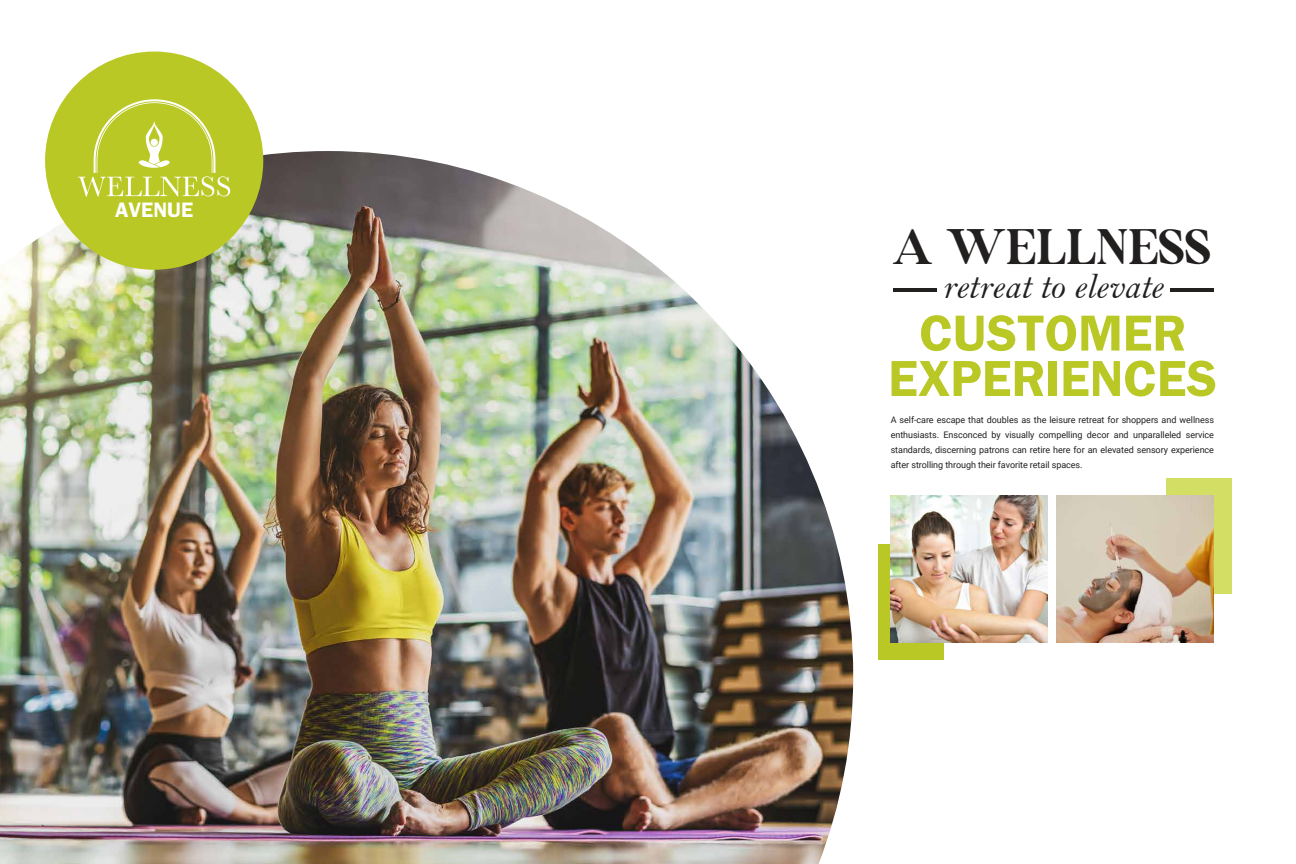
<style>
.page{position:relative;width:1296px;height:864px;background:#fff}
.page>*{position:absolute;margin:0;border:0;box-sizing:border-box;transform-origin:0 0}
.t1{font:600 50.85px/45.4px "ITC Franklin Gothic Std";color:#b9c824;text-align:center}
.t2{font:49.95px "Britania Ligatura";color:#221f1f}
.t3{font:36px "Bell MT Italic";color:#221f1f}
.t4{font:600 21.08px "ITC Franklin Gothic Std";color:#fff}
.t5{font:9px/15px "Roboto";letter-spacing:-.005em;color:#221f1f;text-align:justify}
</style>
<div class="page">
<div style="left:1166px;top:478px;width:66px;height:116px;background:#d2df64"></div>
<div style="left:878px;top:544px;width:66px;height:116px;background:#b9c824"></div>
<hr style="left:1170px;top:289px;width:44px;height:3px;background:#221f1f">
<hr style="left:893px;top:289px;width:44px;height:3px;background:#221f1f">
<img style="left:891px;top:496px;width:157px;height:146px">
<img style="left:1057px;top:496px;width:157px;height:146px">
<img style="left:0;top:151px;width:853px;height:713px">
<div style="left:45px;top:52px;width:218px;height:218px;background:#b9c824;border-radius:50%"></div>
<svg style="left:78px;top:99px;width:152px;height:98px"></svg>
<h3 class="t4" style="left:115px;top:197px;width:80px">AVENUE</h3>
<h2 class="t2" style="left:892px;top:225px;width:320px">A WELLNESS</h2>
<h3 class="t3" style="left:942px;top:265px;width:222px">retreat to elevate</h3>
<h1 class="t1" style="left:888px;top:311px;width:330px">CUSTOMER<br>EXPERIENCES</h1>
<p class="t5" style="left:891px;top:412px;width:325px">A self-care escape that doubles as the leisure retreat for shoppers and wellness enthusiasts. Ensconced by visually compelling decor and unparalleled service standards, discerning patrons can retire here for an elevated sensory experience after strolling through their favorite retail spaces.</p>
</div>
